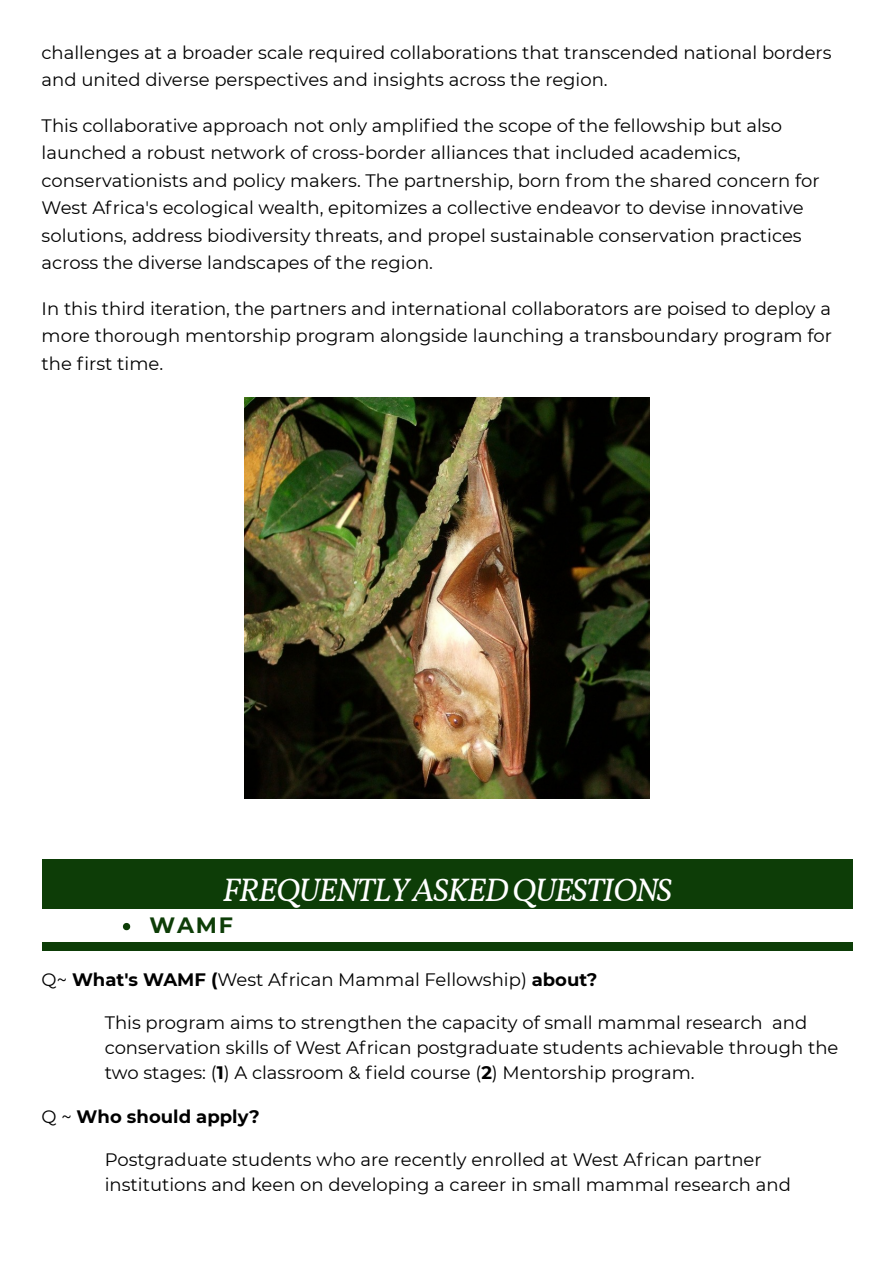
<style>
.page{position:relative;width:894px;height:1263px;background:#fff}
.page>*{position:absolute;margin:0;border:0;box-sizing:border-box;transform-origin:0 0}
.t1{font:italic 32.4px "Vollkorn";letter-spacing:-.035em;color:#fff}
.t2{font:700 22.2px "Montserrat";color:#0d3d07}
.t3{font:18px/27.5px "Montserrat";color:#000}
.t4{font:700 18px "Montserrat";color:#000}
.s1{font-weight:700}
.s2{font-weight:400}
</style>
<div class="page">
<img style="left:244px;top:397px;width:405px;height:402px">
<div style="left:42px;top:860px;width:810px;height:91px;background:#0d3d07"></div>
<div style="left:42px;top:909px;width:810px;height:33px;background:#fff"></div>
<svg style="left:123px;top:923px;width:7px;height:7px"></svg>
<p class="t3" style="left:42px;top:39px;width:791px;line-height:27px">challenges at a broader scale required collaborations that transcended national borders and united diverse perspectives and insights across the region.</p>
<p class="t3" style="left:42px;top:111px;width:779px">This collaborative approach not only amplified the scope of the fellowship but also launched a robust network of cross-border alliances that included academics, conservationists and policy makers. The partnership, born from the shared concern for West Africa's ecological wealth, epitomizes a collective endeavor to devise innovative solutions, address biodiversity threats, and propel sustainable conservation practices across the diverse landscapes of the region.</p>
<p class="t3" style="left:42px;top:295px;width:791px;text-align:justify">In this third iteration, the partners and international collaborators are poised to deploy a more thorough mentorship program alongside launching a transboundary program for the fi rst time.</p>
<p class="t1" style="left:222px;top:870px;width:450px">FREQUENTLYASKEDQUESTIONS</p>
<p class="t2" style="left:150px;top:912px;width:85px">WAMF</p>
<p class="t3" style="left:42px;top:965px;width:557px">Q~ <span class="s1">What's WAMF (</span>West African Mammal Fellowship) <span class="s1">about?</span></p>
<p class="t3" style="left:105px;top:1011px;width:735px;line-height:24.8px">This program aims to strengthen the capacity of small mammal research and conservation skills of West African postgraduate students achievable through the two stages: (<span class="s1">1</span>) A classroom &amp; field course (<span class="s1">2</span>) Mentorship program.</p>
<p class="t4" style="left:42px;top:1105px;width:219px"><span class="s2">Q ~</span> Who should apply?</p>
<p class="t3" style="left:105px;top:1146px;width:687px;line-height:25.8px">Postgraduate students who are recently enrolled at West African partner institutions and keen on developing a career in small mammal research and</p>
</div>
